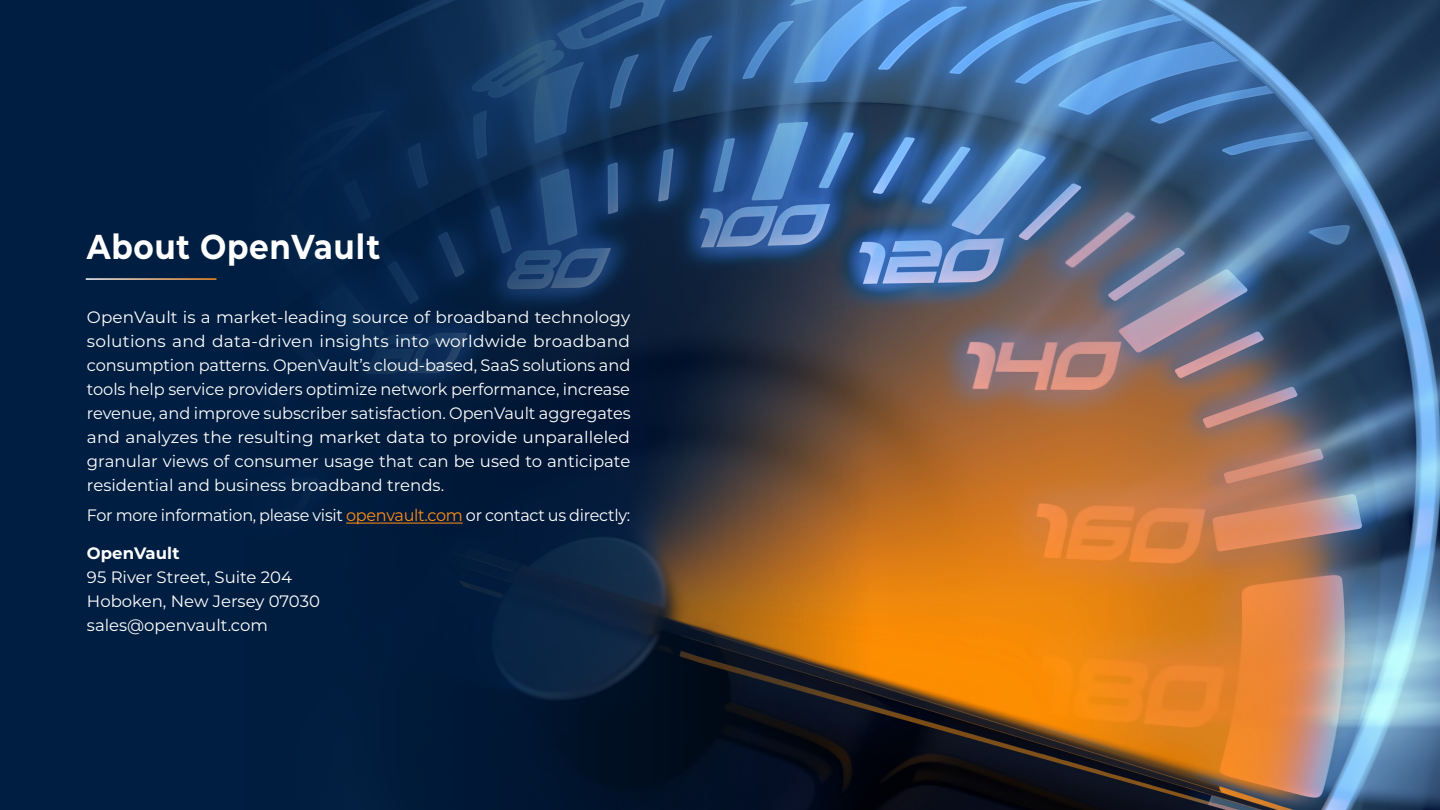
<style>
.page{position:relative;width:1440px;height:810px;background:#fff}
.page>*{position:absolute;margin:0;border:0;box-sizing:border-box;transform-origin:0 0}
.t1{font:700 34.5px "Montserrat";letter-spacing:.02em;color:#fff;scale:.9 1}
.Body_Copy{font:16.5px/24px "Montserrat";letter-spacing:-.005em;color:#fff;text-align:justify}
.t2{font:700 16.5px "Montserrat";color:#fff}
.s1{color:#ff8e16}
</style>
<div class="page">
<img style="left:1066px;top:0;width:374px;height:810px">
<img style="left:0;top:0;width:1066px;height:810px">
<hr style="left:346px;top:523px;width:117px;height:1px;background:#ff8e16">
<hr style="left:86px;top:278px;width:130px;height:2px;background:#fff">
<p class="t1" style="left:87px;top:222px;width:327px">About OpenVault</p>
<p class="Body_Copy" style="left:87px;top:304px;width:545px">OpenVault is a market-leading source of broadband technology solutions and data-driven insights into worldwide broadband consumption patterns. OpenVault’s cloud-based, SaaS solutions and tools help service providers optimize network performance, increase revenue, and improve subscriber satisfaction. OpenVault aggregates and analyzes the resulting market data to provide unparalleled granular views of consumer usage that can be used to anticipate residential and business broadband trends.</p>
<p class="Body_Copy" style="left:87px;top:503px;width:545px">For more information, please visit <span class="s1">openvault.com</span> or contact us directly:</p>
<p class="t2" style="left:87px;top:541px;width:94px">OpenVault</p>
<p class="Body_Copy" style="left:87px;top:564px;width:207px">95 River Street, Suite 204</p>
<p class="Body_Copy" style="left:87px;top:588px;width:234px">Hoboken, New Jersey 07030</p>
<p class="Body_Copy" style="left:87px;top:612px;width:182px">sales@openvault.com</p>
</div>
